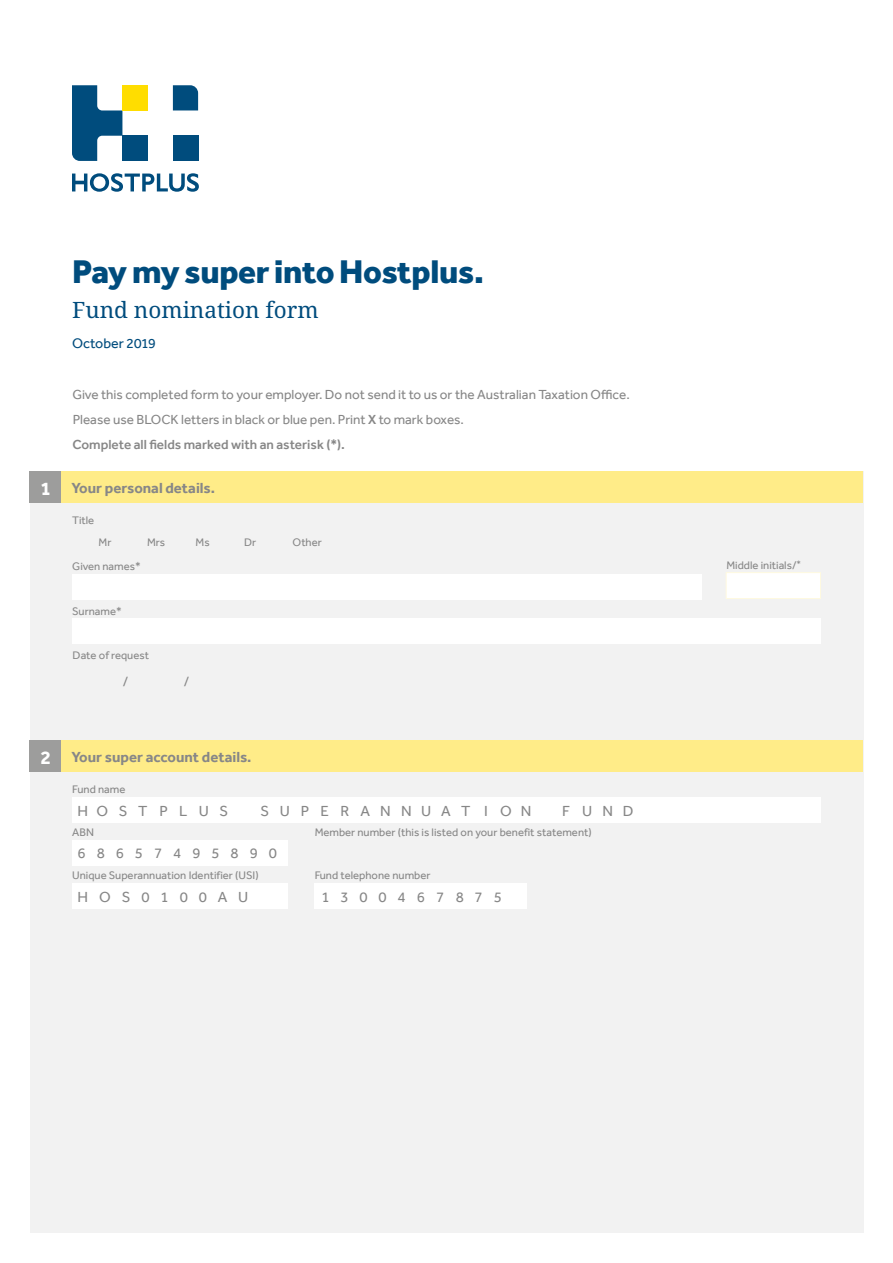
<style>
.page{position:relative;width:893px;height:1263px;background:#fff}
.page>*{position:absolute;margin:0;border:0;box-sizing:border-box;transform-origin:0 0}
.t1{font:800 33.75px "Effra";letter-spacing:-.01em;color:#004c7d}
.t2{font:22.5px "Droid Serif Pro";color:#004c7d}
.t3{font:700 15px "Effra";color:#878787}
.t4{font:15px "Effra";letter-spacing:.73em;color:#878787}
.t5{font:15px "Effra";letter-spacing:.695em;color:#878787}
.t6{font:15px "Effra";letter-spacing:.705em;color:#878787}
.t7{font:14.25px "Effra";color:#004c7d}
.t8{font:13.5px/24.8px "Effra";color:#878787}
.t9{font:11.25px "Effra";color:#878787}
.s1{font-weight:500}
.s2{font-size:19.5px;color:#fff}
.s3{font-size:9px}
</style>
<div class="page">
<div style="left:30px;top:471px;width:833px;height:762px;background:#f2f2f2"></div>
<svg style="left:173px;top:85px;width:25px;height:25px"></svg>
<div style="left:173px;top:136px;width:25px;height:25px;background:#004c7d"></div>
<svg style="left:72px;top:85px;width:50px;height:76px"></svg>
<div style="left:122px;top:136px;width:26px;height:25px;background:#004c7d"></div>
<svg style="left:72px;top:173px;width:127px;height:19px"></svg>
<div style="left:122px;top:85px;width:26px;height:25px;background:#fd0"></div>
<div style="left:61px;top:471px;width:802px;height:32px;background:#ffec88"></div>
<div style="left:30px;top:471px;width:31px;height:32px;background:#9d9d9c"></div>
<div style="left:61px;top:740px;width:802px;height:32px;background:#ffec88"></div>
<div style="left:30px;top:740px;width:31px;height:32px;background:#9d9d9c"></div>
<div style="left:72px;top:797px;width:748px;height:26px;background:#fff"></div>
<div style="left:72px;top:840px;width:215px;height:26px;background:#fff"></div>
<div style="left:72px;top:883px;width:215px;height:25px;background:#fff"></div>
<div style="left:315px;top:883px;width:212px;height:25px;background:#fff"></div>
<div style="left:72px;top:574px;width:630px;height:26px;background:#fff"></div>
<div style="left:72px;top:619px;width:749px;height:25px;background:#fff"></div>
<svg style="left:726px;top:572px;width:95px;height:27px"></svg>
<h1 class="t1" style="left:72px;top:251px;width:413px">Pay my super into Hostplus.</h1>
<h2 class="t2" style="left:72px;top:294px;width:248px">Fund nomination form</h2>
<p class="t7" style="left:72px;top:335px;width:85px">October 2019</p>
<p class="t8" style="left:72px;top:382px;width:559px">Give this completed form to your employer. Do not send it to us or the Australian Taxation Office.<br>Please use BLOCK letters in black or blue pen. Print <span class="s1">X</span> to mark boxes.<br><span class="s1">Complete all fields marked with an asterisk (*).</span></p>
<p class="t3" style="left:40px;top:479px;width:176px"><span class="s2">1</span> Your personal details.</p>
<p class="t9" style="left:72px;top:514px;width:24px">Title</p>
<p class="t9" style="left:99px;top:535px;width:14px">Mr</p>
<p class="t9" style="left:147px;top:535px;width:19px">Mrs</p>
<p class="t9" style="left:196px;top:535px;width:16px">Ms</p>
<p class="t9" style="left:244px;top:535px;width:14px">Dr</p>
<p class="t9" style="left:293px;top:535px;width:31px">Other</p>
<p class="t9" style="left:72px;top:560px;width:70px">Given names*</p>
<p class="t9" style="left:72px;top:604px;width:51px">Surname*</p>
<p class="t9" style="left:73px;top:649px;width:78px">Date of request</p>
<p class="t8" style="left:123px;top:669px;width:7px">/</p>
<p class="t8" style="left:184px;top:669px;width:7px">/</p>
<p class="t3" style="left:40px;top:748px;width:213px"><span class="s2">2</span> Your super account details.</p>
<p class="t9" style="left:72px;top:783px;width:55px">Fund name</p>
<p class="t9" style="left:72px;top:826px;width:23px">ABN</p>
<p class="t9" style="left:72px;top:868px;width:188px">Unique Superannuation Identifier (USI)</p>
<p class="t6" style="left:78px;top:802px;width:152px">HOSTPLUS</p>
<p class="t5" style="left:260px;top:802px;width:272px">SUPERANNUAT ION</p>
<p class="t4" style="left:562px;top:802px;width:73px">F UND</p>
<p class="t4" style="left:78px;top:844px;width:201px">68657495890</p>
<p class="t4" style="left:78px;top:888px;width:172px">HOS0100AU</p>
<p class="t9" style="left:315px;top:826px;width:279px">Member number (this is listed on your benefit statement)</p>
<p class="t9" style="left:315px;top:868px;width:117px">Fund telephone number</p>
<p class="t4" style="left:321px;top:888px;width:182px">1300467875</p>
<p class="t9" style="left:726px;top:558px;width:76px">Middle initials/<span class="s3">*</span></p>
</div>
